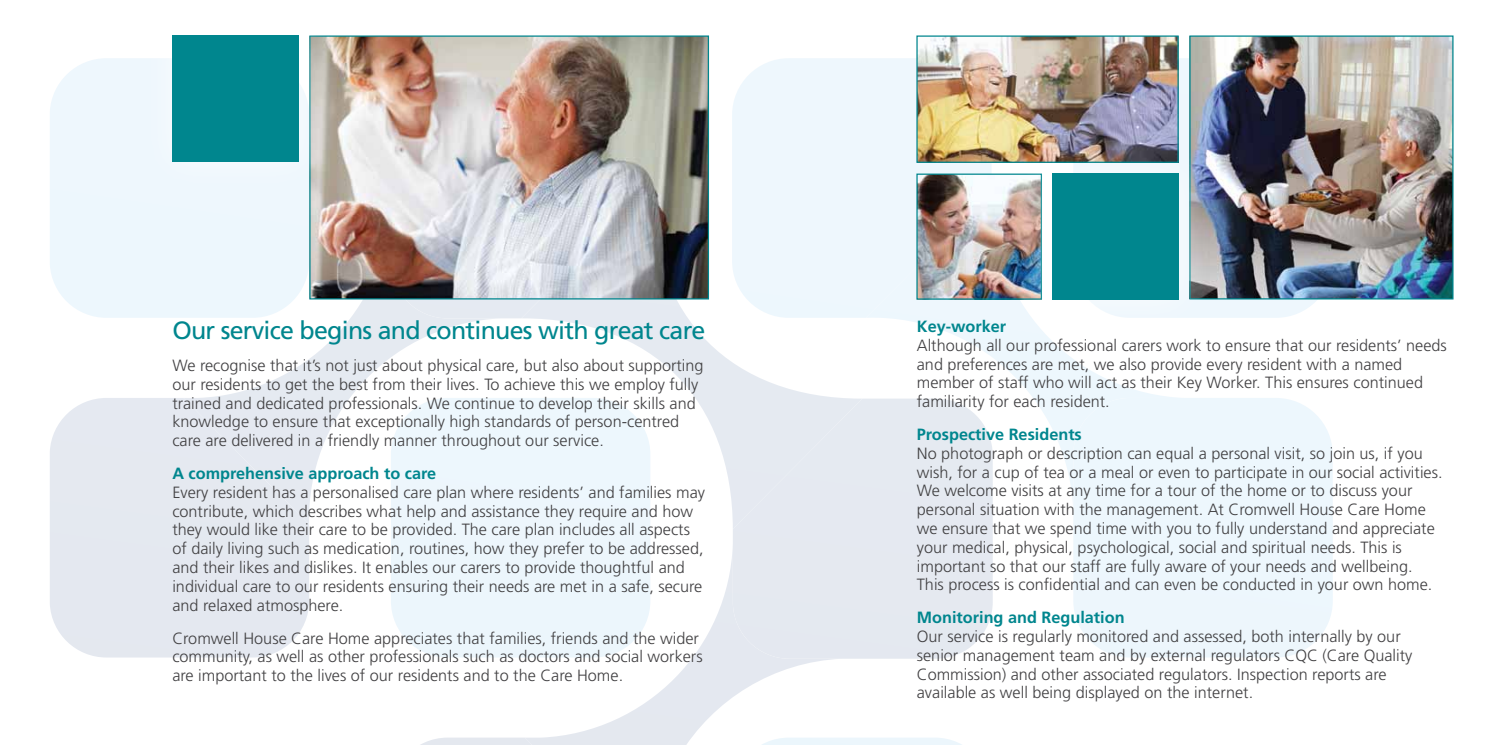
<style>
.page{position:relative;width:1489px;height:745px;background:#fff}
.page>*{position:absolute;margin:0;border:0;box-sizing:border-box;transform-origin:0 0}
.t1{font:25px "Frutiger";letter-spacing:-.03em;color:#00868e}
.t2{font:300 16.25px/18.8px "Frutiger";color:#414042}
.t3{font:700 16.25px "Frutiger";color:#00868e}
</style>
<div class="page">
<div style="left:50px;top:58px;width:259px;height:259px;background:#edf7fd"></div>
<div style="left:50px;top:398px;width:259px;height:259px;background:#e4e8f0"></div>
<svg style="left:183px;top:204px;width:318px;height:320px"></svg>
<svg style="left:422px;top:737px;width:103px;height:7px"></svg>
<svg style="left:525px;top:560px;width:317px;height:184px"></svg>
<div style="left:732px;top:58px;width:259px;height:259px;background:#eef7fd"></div>
<svg style="left:865px;top:191px;width:302px;height:321px"></svg>
<svg style="left:1178px;top:58px;width:154px;height:259px"></svg>
<div style="left:1073px;top:397px;width:259px;height:260px;background:#edf7fd"></div>
<div style="left:391px;top:397px;width:259px;height:260px;background:#ecf6fc"></div>
<svg style="left:747px;top:737px;width:213px;height:7px"></svg>
<div style="left:391px;top:299px;width:130px;height:19px;background:#e5eaf1"></div>
<div style="left:732px;top:398px;width:260px;height:260px;background:#e5e9f0"></div>
<svg style="left:521px;top:188px;width:341px;height:340px"></svg>
<img style="left:1191px;top:37px;width:260px;height:260px">
<div style="left:1189px;top:35px;width:264px;height:264px;border:1px solid #00868e"></div>
<img style="left:918px;top:175px;width:101px;height:122px">
<div style="left:916px;top:173px;width:125px;height:126px;border:1px solid #00868e"></div>
<div style="left:1019px;top:140px;width:192px;height:192px;background:#fff;opacity:.75"></div>
<div style="left:1052px;top:173px;width:126px;height:126px;background:#00868e"></div>
<img style="left:918px;top:37px;width:258px;height:124px">
<div style="left:916px;top:35px;width:262px;height:128px;border:1px solid #00868e"></div>
<img style="left:311px;top:37px;width:396px;height:260px">
<div style="left:309px;top:35px;width:400px;height:264px;border:1px solid #00868e"></div>
<div style="left:139px;top:2px;width:192px;height:193px;background:#fff;opacity:.75"></div>
<div style="left:172px;top:35px;width:126px;height:126px;background:#00868e"></div>
<h1 class="t1" style="left:172px;top:315px;width:534px">Our service begins and continues with great care</h1>
<p class="t2" style="left:172px;top:356px;width:532px">We recognise that it’s not just about physical care, but also about supporting our residents to get the best from their lives. To achieve this we employ fully trained and dedicated professionals. We continue to develop their skills and knowledge to ensure that exceptionally high standards of person-centred care are delivered in a friendly manner throughout our service.</p>
<p class="t3" style="left:172px;top:463px;width:265px">A comprehensive approach to care</p>
<p class="t2" style="left:172px;top:482px;width:534px">Every resident has a personalised care plan where residents’ and families may contribute, which describes what help and assistance they require and how they would like their care to be provided. The care plan includes all aspects of daily living such as medication, routines, how they prefer to be addressed, and their likes and dislikes. It enables our carers to provide thoughtful and individual care to our residents ensuring their needs are met in a safe, secure and relaxed atmosphere.</p>
<p class="t2" style="left:172px;top:628px;width:532px">Cromwell House Care Home appreciates that families, friends and the wider community, as well as other professionals such as doctors and social workers are important to the lives of our residents and to the Care Home.</p>
<p class="t3" style="left:916px;top:316px;width:91px">Key-worker</p>
<p class="t2" style="left:916px;top:335px;width:531px">Although all our professional carers work to ensure that our residents’ needs and preferences are met, we also provide every resident with a named member of staff who will act as their Key Worker. This ensures continued familiarity for each resident.</p>
<p class="t3" style="left:916px;top:424px;width:166px">Prospective Residents</p>
<p class="t2" style="left:916px;top:443px;width:527px">No photograph or description can equal a personal visit, so join us, if you wish, for a cup of tea or a meal or even to participate in our social activities.<br>We welcome visits at any time for a tour of the home or to discuss your personal situation with the management. At Cromwell House Care Home we ensure that we spend time with you to fully understand and appreciate your medical, physical, psychological, social and spiritual needs. This is important so that our staff are fully aware of your needs and wellbeing.<br>This process is confidential and can even be conducted in your own home.</p>
<p class="t3" style="left:916px;top:607px;width:209px">Monitoring and Regulation</p>
<p class="t2" style="left:916px;top:626px;width:497px">Our service is regularly monitored and assessed, both internally by our senior management team and by external regulators CQC (Care Quality Commission) and other associated regulators. Inspection reports are available as well being displayed on the internet.</p>
</div>
